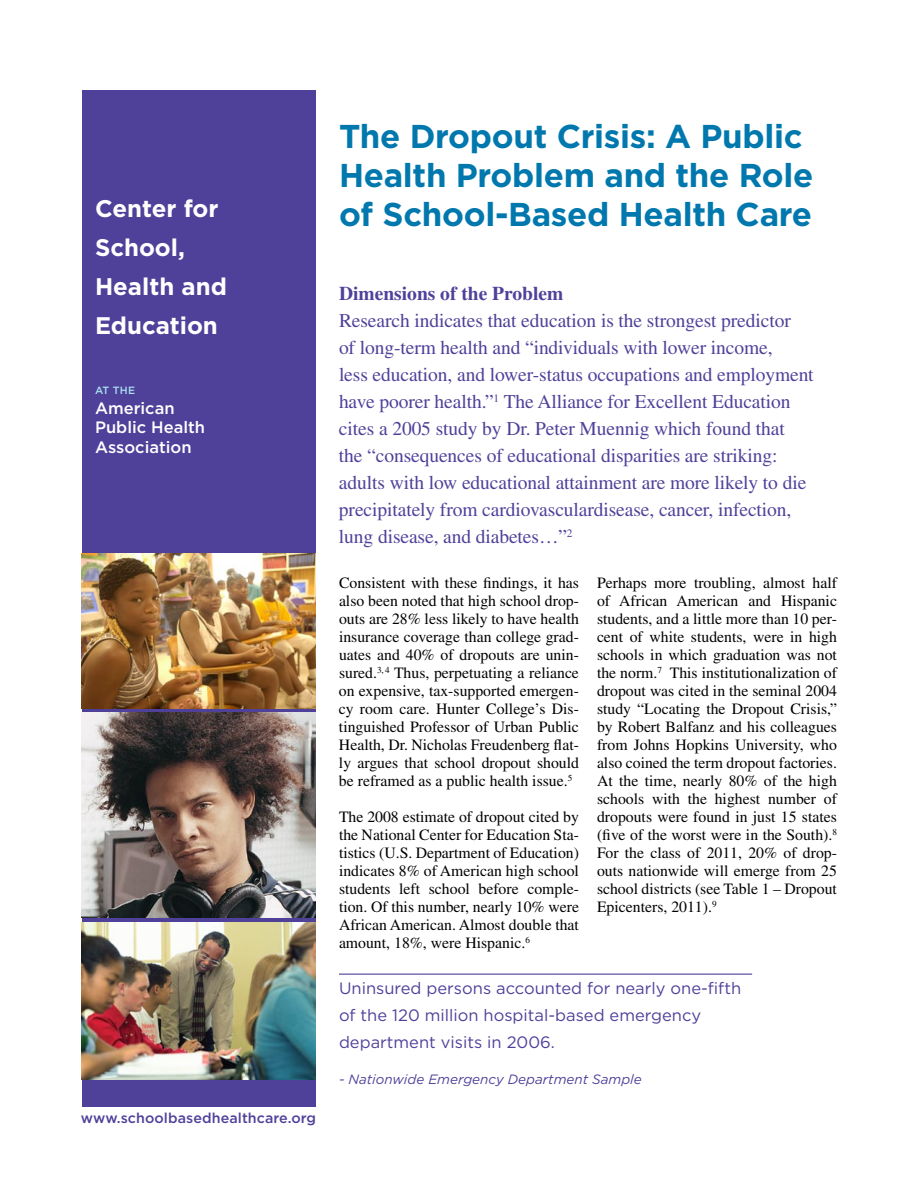
<style>
.page{position:relative;width:918px;height:1188px;background:#fff}
.page>*{position:absolute;margin:0;border:0;box-sizing:border-box;transform-origin:0 0}
.t1{font:700 33px/39px "Gotham";letter-spacing:-.01em;color:#0078ae}
.t2{font:700 24px/39px "Gotham";color:#fff}
.t3{font:19.5px/27px "Times";letter-spacing:-.005em;color:#4f419a}
.t4{font:700 19.5px "Times";color:#4f419a}
.t5{font:16.5px/27px "Gotham";color:#4f419a}
.t6{font:500 16.5px/19.5px "Gotham";color:#fff}
.t7{font:15.75px/18px "Times";color:#000;text-align:justify}
.t8{font:500 14.25px "Gotham";letter-spacing:.005em;color:#4f419a}
.t9{font:italic 13.5px "Gotham";color:#4f419a}
.t10{font:500 10.5px "Gotham";color:#a9e1ee}
</style>
<div class="page">
<div style="left:82px;top:90px;width:234px;height:1017px;background:#4f419a"></div>
<img style="left:81px;top:713px;width:234px;height:204px">
<img style="left:81px;top:554px;width:234px;height:154px">
<img style="left:81px;top:922px;width:234px;height:158px">
<hr style="left:339px;top:974px;width:413px;height:1px;background:#4f419a">
<h1 class="t1" style="left:339px;top:117px;width:476px">The Dropout Crisis: A Public<br>Health Problem and the Role</h1>
<h2 class="t2" style="left:95px;top:189px;width:125px">Center for</h2>
<h1 class="t1" style="left:339px;top:195px;width:475px">of School-Based Health Care</h1>
<h2 class="t2" style="left:95px;top:228px;width:133px">School,<br>Health and<br>Education</h2>
<p class="t4" style="left:339px;top:282px;width:226px">Dimensions of the Problem</p>
<p class="t3" style="left:339px;top:307px;width:476px">Research indicates that education is the strongest predictor<br>of long-term health and “individuals with lower income,<br>less education, and lower-status occupations and employment have poorer health.”<sup>1</sup> The Alliance for Excellent Education cites a 2005 study by Dr. Peter Muennig which found that<br>the “consequences of educational disparities are striking: adults with low educational attainment are more likely to die precipitately from cardiovasculardisease, cancer, infection, lung disease, and diabetes…”<sup>2</sup></p>
<p class="t10" style="left:95px;top:384px;width:42px">at the</p>
<p class="t6" style="left:95px;top:398px;width:112px">American<br>Public Health<br>Association</p>
<p class="t7" style="left:339px;top:574px;width:242px">Consistent with these findings, it has also been noted that high school drop&shy;outs are 28% less likely to have health insurance coverage than college grad&shy;uates and 40% of dropouts are unin&shy;sured.<sup>3,4</sup> Thus, perpetuating a reliance on expensive, tax-supported emergen&shy;cy room care. Hunter College’s Dis&shy;tinguished Professor of Urban Public Health, Dr. Nicholas Freudenberg flat&shy;ly argues that school dropout should be reframed as a public health issue.<sup>5</sup></p>
<p class="t7" style="left:339px;top:808px;width:242px">The 2008 estimate of dropout cited by the National Center for Education Sta&shy;tistics (U.S. Department of Education) indicates 8% of American high school students left school before comple&shy;tion. Of this number, nearly 10% were African American. Almost double that amount, 18%, were Hispanic.<sup>6</sup></p>
<p class="t7" style="left:597px;top:574px;width:242px">Perhaps more troubling, almost half of African American and Hispanic students, and a little more than 10 per&shy;cent of white students, were in high schools in which graduation was not the norm.<sup>7</sup> This institutionalization of dropout was cited in the seminal 2004 study “Locating the Dropout Crisis,” by Robert Balfanz and his colleagues from Johns Hopkins University, who also coined the term dropout factories.<br>At the time, nearly 80% of the high schools with the highest number of dropouts were found in just 15 states (five of the worst were in the South).<sup>8<br></sup>For the class of 2011, 20% of drop&shy;outs nationwide will emerge from 25 school districts (see Table 1 – Dropout Epicenters, 2011).<sup>9</sup></p>
<p class="t8" style="left:81px;top:1109px;width:237px">www.schoolbasedhealthcare.org</p>
<p class="t5" style="left:339px;top:975px;width:404px">Uninsured persons accounted for nearly one-fifth of the 120 million hospital-based emergency department visits in 2006.</p>
<p class="t9" style="left:339px;top:1071px;width:304px">- Nationwide Emergency Department Sample</p>
</div>
